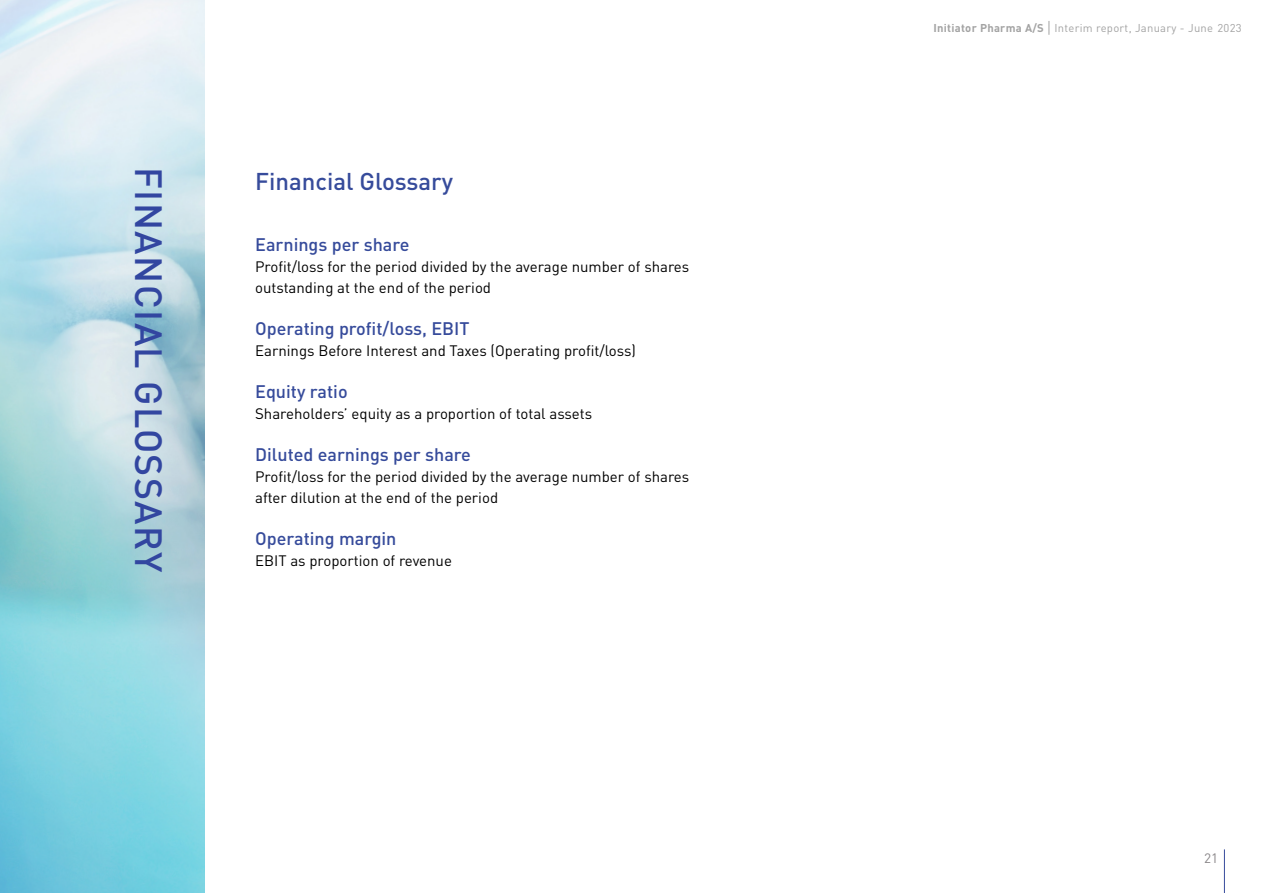
<style>
.page{position:relative;width:1263px;height:893px;background:#fff}
.page>*{position:absolute;margin:0;border:0;box-sizing:border-box;transform-origin:0 0}
.t1{font:500 37.5px "DIN";letter-spacing:.04em;color:#3246a0}
.t2{font:500 24px "DIN";color:#364b9b}
.t3{font:500 18px "DIN";color:#364b9b}
.t4{font:15px/21px "DIN";color:#000}
.t5{font:13.5px "DIN";color:#898688}
.t6{font:11.25px "DIN";letter-spacing:.025em;color:#a3a3a3}
.s1{font-weight:700}
</style>
<div class="page">
<hr style="left:1224px;top:849px;width:1px;height:44px;background:#364b9b">
<img style="left:0;top:0;width:204px;height:893px">
<svg style="left:1049px;top:21px;width:1px;height:14px"></svg>
<h1 class="t1" style="left:173px;top:167px;width:407px;rotate:90deg">FINANCIAL GLOSSARY</h1>
<h2 class="t2" style="left:255px;top:166px;width:199px">Financial Glossary</h2>
<p class="t3" style="left:255px;top:232px;width:156px">Earnings per share</p>
<p class="t4" style="left:255px;top:255px;width:436px">Profit/loss for the period divided by the average number of shares outstanding at the end of the period</p>
<p class="t3" style="left:255px;top:316px;width:216px">Operating profit/loss, EBIT</p>
<p class="t4" style="left:255px;top:339px;width:382px">Earnings Before Interest and Taxes (Operating profit/loss)</p>
<p class="t3" style="left:255px;top:379px;width:94px">Equity ratio</p>
<p class="t4" style="left:255px;top:402px;width:339px">Shareholders’ equity as a proportion of total assets</p>
<p class="t3" style="left:255px;top:442px;width:217px">Diluted earnings per share</p>
<p class="t4" style="left:255px;top:465px;width:436px">Profit/loss for the period divided by the average number of shares after dilution at the end of the period</p>
<p class="t3" style="left:255px;top:526px;width:143px">Operating margin</p>
<p class="t4" style="left:255px;top:549px;width:198px">EBIT as proportion of revenue</p>
<p class="t6" style="left:933px;top:21px;width:310px"><span class="s1">Initiator Pharma A/S</span> Interim report, January - June 2023</p>
<p class="t5" style="left:1204px;top:849px;width:16px">21</p>
</div>
